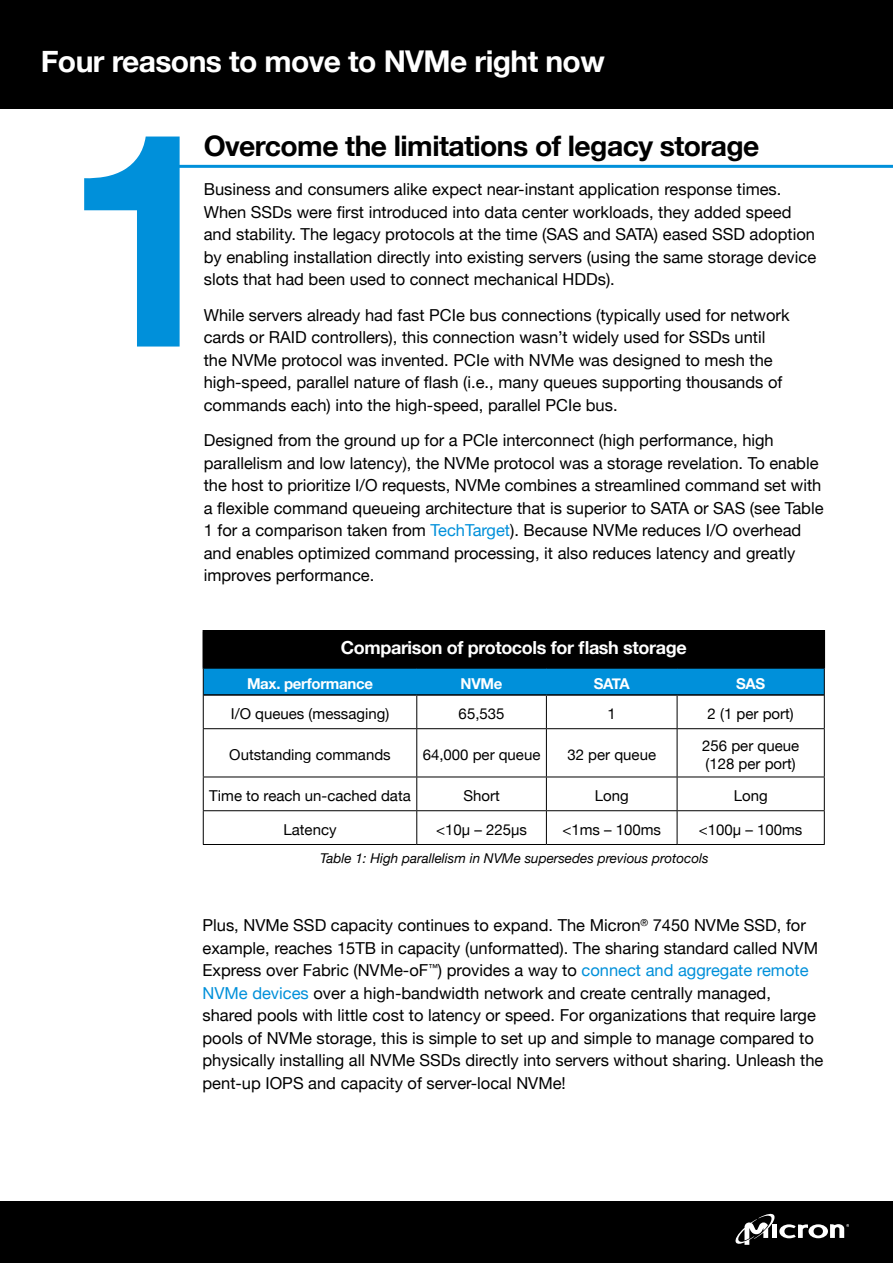
<style>
.page{position:relative;width:893px;height:1263px;background:#fff}
.page>*{position:absolute;margin:0;border:0;box-sizing:border-box;transform-origin:0 0}
.t1{font:700 300px "Helvetica Neue";color:#0090da}
.t2{font:700 30px "Helvetica Neue";letter-spacing:-.02em;color:#fff}
.t3{font:700 28.2px "Helvetica Neue";letter-spacing:-.02em;color:#000}
.t4{font:700 18px "Helvetica Neue";letter-spacing:-.02em;color:#fff}
.t5{font:16.5px/22.5px "Helvetica Neue";color:#000}
.t6{font:15px/18px "Helvetica Neue";color:#000}
.t7{font:700 15px "Helvetica Neue";letter-spacing:-.02em;color:#fff}
.t8{font:italic 13.5px "Helvetica Neue";color:#000}
.s1{color:#0090da}
</style>
<div class="page">
<hr style="left:159px;top:165px;width:734px;height:3px;background:#0090da">
<div style="left:0;top:1202px;width:893px;height:61px;background:#000"></div>
<div style="left:203px;top:631px;width:621px;height:37px;background:#000"></div>
<hr style="left:202px;top:630px;width:215px;height:2px;background:#000">
<hr style="left:202px;top:632px;width:2px;height:35px;background:#000">
<hr style="left:417px;top:630px;width:129px;height:2px;background:#000">
<hr style="left:546px;top:630px;width:131px;height:2px;background:#000">
<hr style="left:677px;top:630px;width:148px;height:2px;background:#000">
<hr style="left:823px;top:632px;width:2px;height:35px;background:#000">
<hr style="left:202px;top:667px;width:215px;height:2px;background:#000">
<hr style="left:677px;top:667px;width:148px;height:2px;background:#000">
<hr style="left:204px;top:694px;width:213px;height:2px;background:#000">
<hr style="left:417px;top:694px;width:129px;height:2px;background:#000">
<hr style="left:546px;top:694px;width:131px;height:2px;background:#000">
<hr style="left:677px;top:694px;width:147px;height:2px;background:#000">
<svg style="left:203px;top:668px;width:622px;height:27px;background:#0087cd"></svg>
<hr style="left:203px;top:695px;width:1px;height:33px;background:#000">
<hr style="left:824px;top:695px;width:1px;height:33px;background:#000">
<hr style="left:203px;top:729px;width:1px;height:48px;background:#000">
<hr style="left:824px;top:729px;width:1px;height:48px;background:#000">
<hr style="left:203px;top:777px;width:1px;height:33px;background:#000">
<hr style="left:824px;top:777px;width:1px;height:33px;background:#000">
<hr style="left:203px;top:811px;width:1px;height:33px;background:#000">
<hr style="left:824px;top:811px;width:1px;height:33px;background:#000">
<hr style="left:203px;top:844px;width:214px;height:1px;background:#000">
<hr style="left:417px;top:844px;width:129px;height:1px;background:#000">
<hr style="left:546px;top:844px;width:131px;height:1px;background:#000">
<hr style="left:677px;top:844px;width:148px;height:1px;background:#000">
<hr style="left:416px;top:696px;width:1px;height:32px;background:#000">
<hr style="left:546px;top:696px;width:1px;height:32px;background:#000">
<hr style="left:677px;top:696px;width:1px;height:32px;background:#000">
<hr style="left:203px;top:728px;width:214px;height:1px;background:#000">
<hr style="left:417px;top:728px;width:129px;height:1px;background:#000">
<hr style="left:416px;top:729px;width:1px;height:48px;background:#000">
<hr style="left:546px;top:728px;width:131px;height:1px;background:#000">
<hr style="left:546px;top:729px;width:1px;height:48px;background:#000">
<hr style="left:677px;top:728px;width:148px;height:1px;background:#000">
<hr style="left:677px;top:729px;width:1px;height:48px;background:#000">
<hr style="left:203px;top:777px;width:214px;height:1px;background:#000">
<hr style="left:417px;top:777px;width:129px;height:1px;background:#000">
<hr style="left:416px;top:777px;width:1px;height:33px;background:#000">
<hr style="left:546px;top:777px;width:131px;height:1px;background:#000">
<hr style="left:546px;top:777px;width:1px;height:33px;background:#000">
<hr style="left:677px;top:777px;width:148px;height:1px;background:#000">
<hr style="left:677px;top:777px;width:1px;height:33px;background:#000">
<hr style="left:203px;top:810px;width:214px;height:1px;background:#000">
<hr style="left:417px;top:810px;width:129px;height:1px;background:#000">
<hr style="left:416px;top:811px;width:1px;height:33px;background:#000">
<hr style="left:546px;top:810px;width:131px;height:1px;background:#000">
<hr style="left:546px;top:811px;width:1px;height:33px;background:#000">
<hr style="left:677px;top:810px;width:148px;height:1px;background:#000">
<hr style="left:677px;top:811px;width:1px;height:33px;background:#000">
<div style="left:0;top:0;width:893px;height:108px;background:#000"></div>
<svg style="left:735px;top:1213px;width:114px;height:32px"></svg>
<p class="t2" style="left:41px;top:38px;width:565px">Four reasons to move to NVMe right now</p>
<p class="t1" style="left:62px;top:4px;width:168px">1</p>
<p class="t3" style="left:204px;top:124px;width:557px">Overcome the limitations of legacy storage</p>
<p class="t5" style="left:204px;top:179px;width:614px">Business and consumers alike expect near-instant application response times.<br>When SSDs were first introduced into data center workloads, they added speed and stability. The legacy protocols at the time (SAS and SATA) eased SSD adoption by enabling installation directly into existing servers (using the same storage device slots that had been used to connect mechanical HDDs).</p>
<p class="t5" style="left:204px;top:305px;width:587px">While servers already had fast PCIe bus connections (typically used for network cards or RAID controllers), this connection wasn’t widely used for SSDs until the NVMe protocol was invented. PCIe with NVMe was designed to mesh the high-speed, parallel nature of flash (i.e., many queues supporting thousands of commands each) into the high-speed, parallel PCIe bus.</p>
<p class="t5" style="left:204px;top:430px;width:621px">Designed from the ground up for a PCIe interconnect (high performance, high parallelism and low latency), the NVMe protocol was a storage revelation. To enable the host to prioritize I/O requests, NVMe combines a streamlined command set with a flexible command queueing architecture that is superior to SATA or SAS (see Table 1 for a comparison taken from <span class="s1">TechTarget</span>). Because NVMe reduces I/O overhead and enables optimized command processing, it also reduces latency and greatly improves performance.</p>
<p class="t4" style="left:341px;top:634px;width:347px">Comparison of protocols for flash storage</p>
<p class="t7" style="left:247px;top:672px;width:128px">Max. performance</p>
<p class="t7" style="left:461px;top:672px;width:43px">NVMe</p>
<p class="t7" style="left:594px;top:672px;width:37px">SATA</p>
<p class="t7" style="left:736px;top:672px;width:31px">SAS</p>
<p class="t6" style="left:231px;top:705px;width:160px">I/O queues (messaging)</p>
<p class="t6" style="left:459px;top:705px;width:47px">65,535</p>
<p class="t6" style="left:608px;top:705px;width:10px">1</p>
<p class="t6" style="left:708px;top:705px;width:88px">2 (1 per port)</p>
<p class="t6" style="left:229px;top:746px;width:163px">Outstanding commands</p>
<p class="t6" style="left:423px;top:746px;width:119px">64,000 per queue</p>
<p class="t6" style="left:567px;top:746px;width:90px">32 per queue</p>
<p class="t6" style="left:702px;top:737px;width:98px">256 per queue (128 per port)</p>
<p class="t6" style="left:209px;top:787px;width:203px">Time to reach un-cached data</p>
<p class="t6" style="left:463px;top:787px;width:38px">Short</p>
<p class="t6" style="left:595px;top:787px;width:35px">Long</p>
<p class="t6" style="left:734px;top:787px;width:35px">Long</p>
<p class="t6" style="left:283px;top:821px;width:55px">Latency</p>
<p class="t6" style="left:436px;top:821px;width:92px">&lt;10µ – 225µs</p>
<p class="t6" style="left:562px;top:821px;width:100px">&lt;1ms – 100ms</p>
<p class="t6" style="left:699px;top:821px;width:105px">&lt;100µ – 100ms</p>
<p class="t8" style="left:320px;top:849px;width:390px">Table 1: High parallelism in NVMe supersedes previous protocols</p>
<p class="t5" style="left:202px;top:915px;width:622px">Plus, NVMe SSD capacity continues to expand. The Micron<sup>®</sup> 7450 NVMe SSD, for example, reaches 15TB in capacity (unformatted). The sharing standard called NVM Express over Fabric (NVMe-oF<sup>™</sup>) provides a way to <span class="s1">connect and aggregate remote NVMe devices</span> over a high-bandwidth network and create centrally managed, shared pools with little cost to latency or speed. For organizations that require large pools of NVMe storage, this is simple to set up and simple to manage compared to physically installing all NVMe SSDs directly into servers without sharing. Unleash the pent-up IOPS and capacity of server-local NVMe!</p>
</div>
